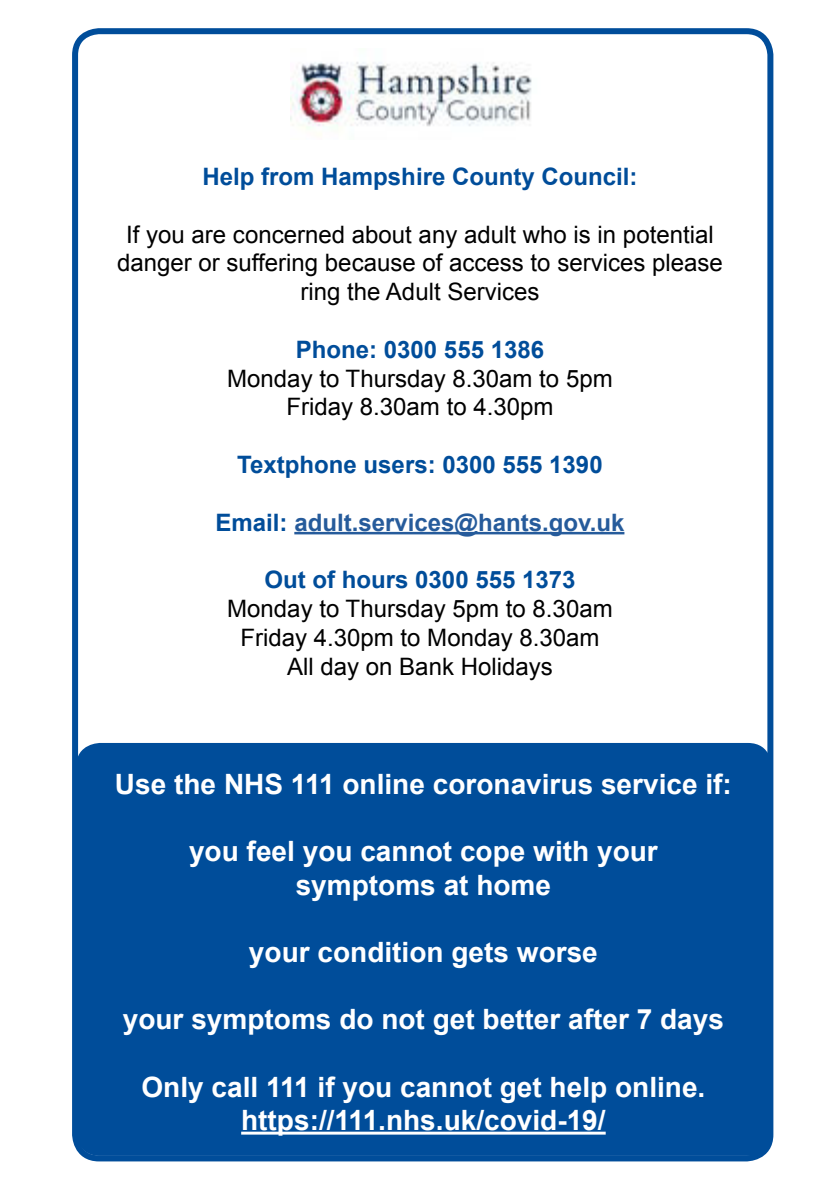
<style>
.page{position:relative;width:840px;height:1191px;background:#fff}
.page>*{position:absolute;margin:0;border:0;box-sizing:border-box;transform-origin:0 0}
.t1{font:700 28px/33.6px "Arial";color:#fff;text-align:center}
.t2{font:24px/28.8px "Arial";color:#000;text-align:center}
.t3{font:700 24px "Arial";color:#004d9a}
.t4{font:700 24px "Arial";color:#265b9b}
.s1{color:#004d9a}
</style>
<div class="page">
<hr style="left:294px;top:532px;width:330px;height:2px;background:#265b9b">
<div style="left:76px;top:743px;width:695px;height:412px;background:#004d9a;border-radius:24px"></div>
<hr style="left:241px;top:1131px;width:364px;height:3px;background:#fff">
<img style="left:290px;top:62px;width:242px;height:73px">
<div style="left:72px;top:28px;width:701px;height:1133px;border:6px solid #004d9a;border-radius:24px"></div>
<p class="t3" style="left:202px;top:161px;width:436px">Help from Hampshire County Council:</p>
<p class="t2" style="left:117px;top:222px;width:607px">If you are concerned about any adult who is in potential danger or suffering because of access to services please ring the Adult Services</p>
<p class="t3" style="left:295px;top:333px;width:250px">Phone: 0300 555 1386</p>
<p class="t2" style="left:227px;top:366px;width:387px">Monday to Thursday 8.30am to 5pm<br>Friday 8.30am to 4.30pm</p>
<p class="t3" style="left:237px;top:449px;width:367px">Textphone users: 0300 555 1390</p>
<p class="t4" style="left:215px;top:506px;width:410px"><span class="s1">Email:</span> adult.services@hants.gov.uk</p>
<p class="t3" style="left:264px;top:564px;width:312px">Out of hours 0300 555 1373</p>
<p class="t2" style="left:227px;top:596px;width:387px">Monday to Thursday 5pm to 8.30am<br>Friday 4.30pm to Monday 8.30am<br>All day on Bank Holidays</p>
<p class="t1" style="left:115px;top:768px;width:618px">Use the NHS 111 online coronavirus service if:</p>
<p class="t1" style="left:189px;top:835px;width:470px">you feel you cannot cope with your symptoms at home</p>
<p class="t1" style="left:249px;top:938px;width:350px">your condition gets worse</p>
<p class="t1" style="left:123px;top:1003px;width:602px">your symptoms do not get better after 7 days</p>
<p class="t1" style="left:141px;top:1070px;width:565px">Only call 111 if you cannot get help online. https://111.nhs.uk/covid-19/</p>
</div>
